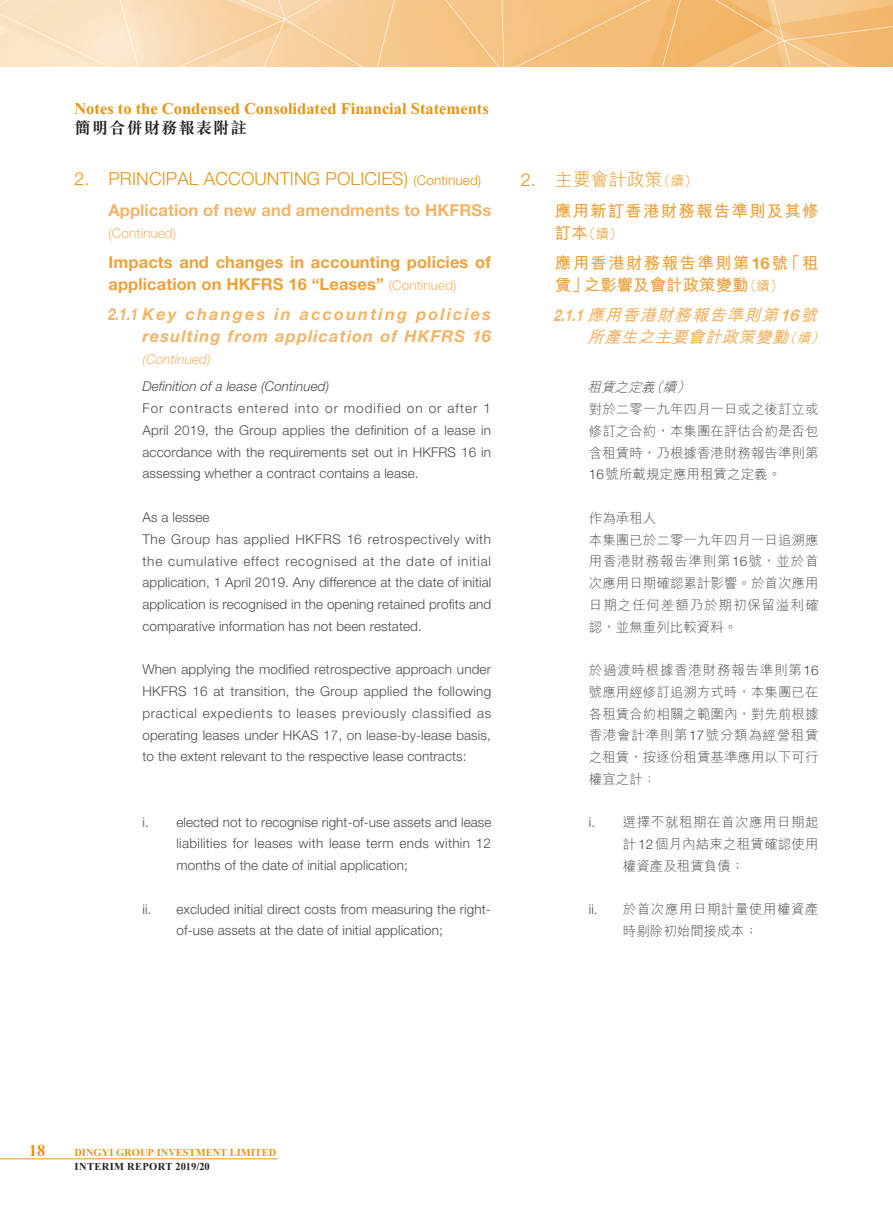
<style>
.page{position:relative;width:893px;height:1212px;background:#fff}
.page>*{position:absolute;margin:0;border:0;box-sizing:border-box;transform-origin:0 0}
.t1{font:300 18px "Helvetica Neue LT Std";letter-spacing:.01em;color:#e89418}
.t2{font:300 18px "M Hei HK";color:#e89418}
.t3{font:700 16.5px/21.8px "Helvetica Neue LT Std";letter-spacing:.01em;color:#eda23c}
.t4{font:italic 700 16.5px/21.8px "Helvetica Neue LT Std";letter-spacing:.065em;color:#f2b568;text-align:right;scale:.8 1}
.t5{font:700 16.5px "Times New Roman";color:#e89418}
.t6{font:700 16.5px/21.8px "M Hei HK";letter-spacing:.07em;color:#eda23c}
.t7{font:700 16.5px "Helvetica Neue LT Std";letter-spacing:.005em;color:#f2b568}
.t8{font:italic 700 16.5px/21.8px "M Hei HK";color:#f2b568}
.t9{font:700 16.5px "M Sung HK";letter-spacing:.05em;color:#231f20}
.t10{font:700 16.5px "Times New Roman";color:#e89418}
.t11{font:300 13.5px/21.8px "Helvetica Neue LT Std";letter-spacing:.01em;color:#4b4c4d;text-align:justify}
.t12{font:300 13.5px/21.8px "M Hei HK";color:#4b4c4d;text-align:justify}
.t13{font:italic 300 13.5px "Helvetica Neue LT Std";letter-spacing:.01em;color:#4b4c4d}
.t14{font:300 13.5px/21.8px "M Hei HK";letter-spacing:.035em;color:#4b4c4d}
.t15{font:300 13.5px "Helvetica Neue LT Std";letter-spacing:.01em;color:#f2b568}
.t16{font:italic 300 13.5px "Helvetica Neue LT Std";letter-spacing:.01em;color:#f2b568}
.t17{font:italic 300 13.5px "M Hei HK";color:#4b4c4d}
.t18{font:300 13.5px "M Hei HK";color:#e89418}
.t19{font:700 10.5px "Times New Roman";color:#e89418}
.t20{font:700 10.5px "Times New Roman";letter-spacing:.035em;color:#231f20}
.s1{font-size:13.5px}
.s2{font-weight:300;font-size:13.5px;color:#f2b568}
.s3{font-family:"Helvetica Neue LT Std"}
.s4{font-weight:700;font-size:16.5px;color:#eda23c}
.s5{font-weight:300;font-size:13.5px;color:#e89418}
</style>
<div class="page">
<img style="left:0;top:0;width:893px;height:67px">
<hr style="left:0;top:1158px;width:278px;height:1px;background:#e89418">
<p class="t5" style="left:74px;top:103px;width:416px">Notes to the Condensed Consolidated Financial Statements</p>
<p class="t9" style="left:74px;top:116px;width:174px">簡明合併財務報表附註</p>
<h1 class="t1" style="left:74px;top:168px;width:408px">2. PRINCIPAL ACCOUNTING POLICIES) <span class="s1">(Continued)</span></h1>
<p class="t7" style="left:108px;top:200px;width:384px">Application of new and amendments to HKFRSs</p>
<p class="t15" style="left:108px;top:225px;width:69px">(Continued)</p>
<p class="t3" style="left:108px;top:251px;width:384px">Impacts and changes in accounting policies of application on HKFRS 16 “Leases” <span class="s2">(Continued)</span></p>
<p class="t4" style="left:108px;top:303px;width:480px">2.1.1 Key changes in accounting policies resulting from application of HKFRS 16</p>
<p class="t16" style="left:142px;top:351px;width:70px">(Continued)</p>
<p class="t13" style="left:142px;top:379px;width:188px">Definition of a lease (Continued)</p>
<p class="t11" style="left:142px;top:397px;width:350px">For contracts entered into or modified on or after 1<br>April 2019, the Group applies the definition of a lease in accordance with the requirements set out in HKFRS 16 in assessing whether a contract contains a lease.</p>
<p class="t11" style="left:142px;top:506px;width:350px;text-align:left">As a lessee<br>The Group has applied HKFRS 16 retrospectively with the cumulative effect recognised at the date of initial application, 1 April 2019. Any difference at the date of initial application is recognised in the opening retained profits and comparative information has not been restated.</p>
<p class="t11" style="left:142px;top:658px;width:350px">When applying the modified retrospective approach under HKFRS 16 at transition, the Group applied the following practical expedients to leases previously classified as operating leases under HKAS 17, on lease-by-lease basis, to the extent relevant to the respective lease contracts:</p>
<p class="t11" style="left:176px;top:810px;width:316px;text-indent:-34px">i. elected not to recognise right-of-use assets and lease liabilities for leases with lease term ends within 12 months of the date of initial application;</p>
<p class="t11" style="left:176px;top:897px;width:316px;text-indent:-34px">ii. excluded initial direct costs from measuring the right&shy;of-use assets at the date of initial application;</p>
<h1 class="t2" style="left:521px;top:167px;width:178px"><span class="s3">2.</span> 主要會計政策<span class="s1">（續）</span></h1>
<p class="t6" style="left:555px;top:199px;width:265px">應用新訂香港財務報告準則及其修</p>
<p class="t18" style="left:555px;top:225px;width:69px"><span class="s4">訂本</span>（續）</p>
<p class="t6" style="left:555px;top:251px;width:265px">應用香港財務報告準則第<span class="s3">16</span>號「租賃」之影響及會計政策變動<span class="s5">（續）</span></p>
<p class="t8" style="left:587px;top:303px;width:243px;text-indent:-34px"><span class="s3">2.1.1</span> 應用香港財務報告準則第<span class="s3">16</span>號所產生之主要會計政策變動<span class="s5">（續）</span></p>
<p class="t17" style="left:588px;top:378px;width:109px">租賃之定義（續）</p>
<p class="t12" style="left:589px;top:398px;width:231px">對於二零一九年四月一日或之後訂立或修訂之合約，本集團在評估合約是否包含租賃時，乃根據香港財務報告準則第<span class="s3">16</span>號所載規定應用租賃之定義。</p>
<p class="t12" style="left:589px;top:506px;width:231px;text-align:left">作為承租人<br>本集團已於二零一九年四月一日追溯應用香港財務報告準則第<span class="s3">16</span>號，並於首次應用日期確認累計影響。於首次應用日期之任何差額乃於期初保留溢利確認，並無重列比較資料。</p>
<p class="t12" style="left:589px;top:659px;width:231px">於過渡時根據香港財務報告準則第<span class="s3">16</span>號應用經修訂追溯方式時，本集團已在各租賃合約相關之範圍內，對先前根據香港會計準則第<span class="s3">17</span>號分類為經營租賃之租賃，按逐份租賃基準應用以下可行權宜之計：</p>
<p class="t12" style="left:623px;top:811px;width:197px;text-indent:-34px"><span class="s3">i.</span> 選擇不就租期在首次應用日期起計<span class="s3">12</span>個月內結束之租賃確認使用權資產及租賃負債；</p>
<p class="t14" style="left:623px;top:898px;width:197px;text-indent:-34px"><span class="s3">ii.</span> 於首次應用日期計量使用權資產時剔除初始間接成本；</p>
<p class="t10" style="left:29px;top:1138px;width:18px">18</p>
<p class="t19" style="left:74px;top:1145px;width:204px">DINGYI GROUP INVESTMENT LIMITED</p>
<p class="t20" style="left:75px;top:1159px;width:137px">INTERIM REPORT 2019/20</p>
</div>
